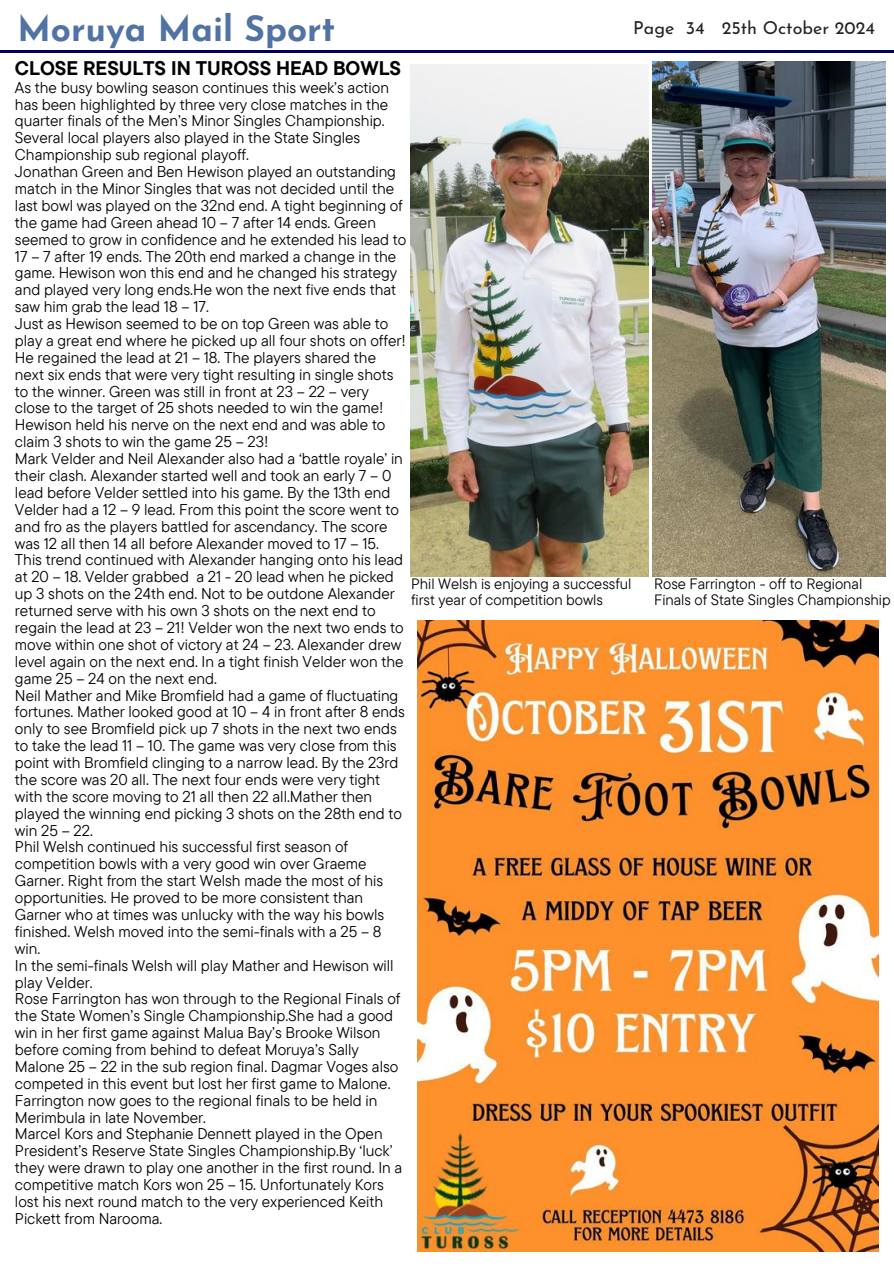
<style>
.page{position:relative;width:894px;height:1264px;background:#fff}
.page>*{position:absolute;margin:0;border:0;box-sizing:border-box;transform-origin:0 0}
.t1{font:700 35.25px "Josefin Sans";color:#5072a4}
.t2{font:700 19.65px "TT Commons Pro";color:#000}
.t3{font:17.85px "Josefin Sans";color:#222}
.t4{font:15.6px/16.8px "TT Commons Pro";color:#000}
.t5{font:15px/15.8px "TT Commons Pro";color:#000}
</style>
<div class="page">
<hr style="left:0;top:50px;width:893px;height:2px;background:#000259">
<img style="left:417px;top:620px;width:461px;height:631px">
<img style="left:410px;top:65px;width:238px;height:512px">
<img style="left:652px;top:61px;width:233px;height:515px">
<h1 class="t1" style="left:17px;top:14px;width:319px">Moruya Mail Sport</h1>
<p class="t3" style="left:633px;top:21px;width:243px">Page 34 25th October 2024</p>
<p class="t2" style="left:15px;top:55px;width:387px">CLOSE RESULTS IN TUROSS HEAD BOWLS</p>
<p class="t4" style="left:15px;top:78px;width:393px">As the busy bowling season continues this week’s action has been highlighted by three very close matches in the quarter finals of the Men’s Minor Singles Championship.<br>Several local players also played in the State Singles Championship sub regional playoff.<br>Jonathan Green and Ben Hewison played an outstanding match in the Minor Singles that was not decided until the last bowl was played on the 32nd end. A tight beginning of the game had Green ahead 10 – 7 after 14 ends. Green seemed to grow in confidence and he extended his lead to 17 – 7 after 19 ends. The 20th end marked a change in the game. Hewison won this end and he changed his strategy and played very long ends.He won the next five ends that saw him grab the lead 18 – 17.<br>Just as Hewison seemed to be on top Green was able to play a great end where he picked up all four shots on offer!<br>He regained the lead at 21 – 18. The players shared the next six ends that were very tight resulting in single shots to the winner. Green was still in front at 23 – 22 – very close to the target of 25 shots needed to win the game!<br>Hewison held his nerve on the next end and was able to claim 3 shots to win the game 25 – 23!<br>Mark Velder and Neil Alexander also had a ‘battle royale’ in their clash. Alexander started well and took an early 7 – 0 lead before Velder settled into his game. By the 13th end Velder had a 12 – 9 lead. From this point the score went to and fro as the players battled for ascendancy. The score was 12 all then 14 all before Alexander moved to 17 – 15.<br>This trend continued with Alexander hanging onto his lead at 20 – 18. Velder grabbed a 21 - 20 lead when he picked up 3 shots on the 24th end. Not to be outdone Alexander returned serve with his own 3 shots on the next end to regain the lead at 23 – 21! Velder won the next two ends to move within one shot of victory at 24 – 23. Alexander drew level again on the next end. In a tight finish Velder won the game 25 – 24 on the next end.<br>Neil Mather and Mike Bromfield had a game of fluctuating fortunes. Mather looked good at 10 – 4 in front after 8 ends only to see Bromfield pick up 7 shots in the next two ends to take the lead 11 – 10. The game was very close from this point with Bromfield clinging to a narrow lead. By the 23rd the score was 20 all. The next four ends were very tight with the score moving to 21 all then 22 all.Mather then played the winning end picking 3 shots on the 28th end to win 25 – 22.<br>Phil Welsh continued his successful first season of competition bowls with a very good win over Graeme Garner. Right from the start Welsh made the most of his opportunities. He proved to be more consistent than Garner who at times was unlucky with the way his bowls finished. Welsh moved into the semi-finals with a 25 – 8 win.<br>In the semi-finals Welsh will play Mather and Hewison will play Velder.<br>Rose Farrington has won through to the Regional Finals of the State Women’s Single Championship.She had a good win in her first game against Malua Bay’s Brooke Wilson before coming from behind to defeat Moruya’s Sally Malone 25 – 22 in the sub region final. Dagmar Voges also competed in this event but lost her first game to Malone.<br>Farrington now goes to the regional finals to be held in Merimbula in late November.<br>Marcel Kors and Stephanie Dennett played in the Open President’s Reserve State Singles Championship.By ‘luck’ they were drawn to play one another in the first round. In a competitive match Kors won 25 – 15. Unfortunately Kors lost his next round match to the very experienced Keith Pickett from Narooma.</p>
<p class="t5" style="left:411px;top:576px;width:222px">Phil Welsh is enjoying a successful first year of competition bowls</p>
<p class="t5" style="left:653px;top:576px;width:238px">Rose Farrington - off to Regional<br>Finals of State Singles Championship</p>
</div>
